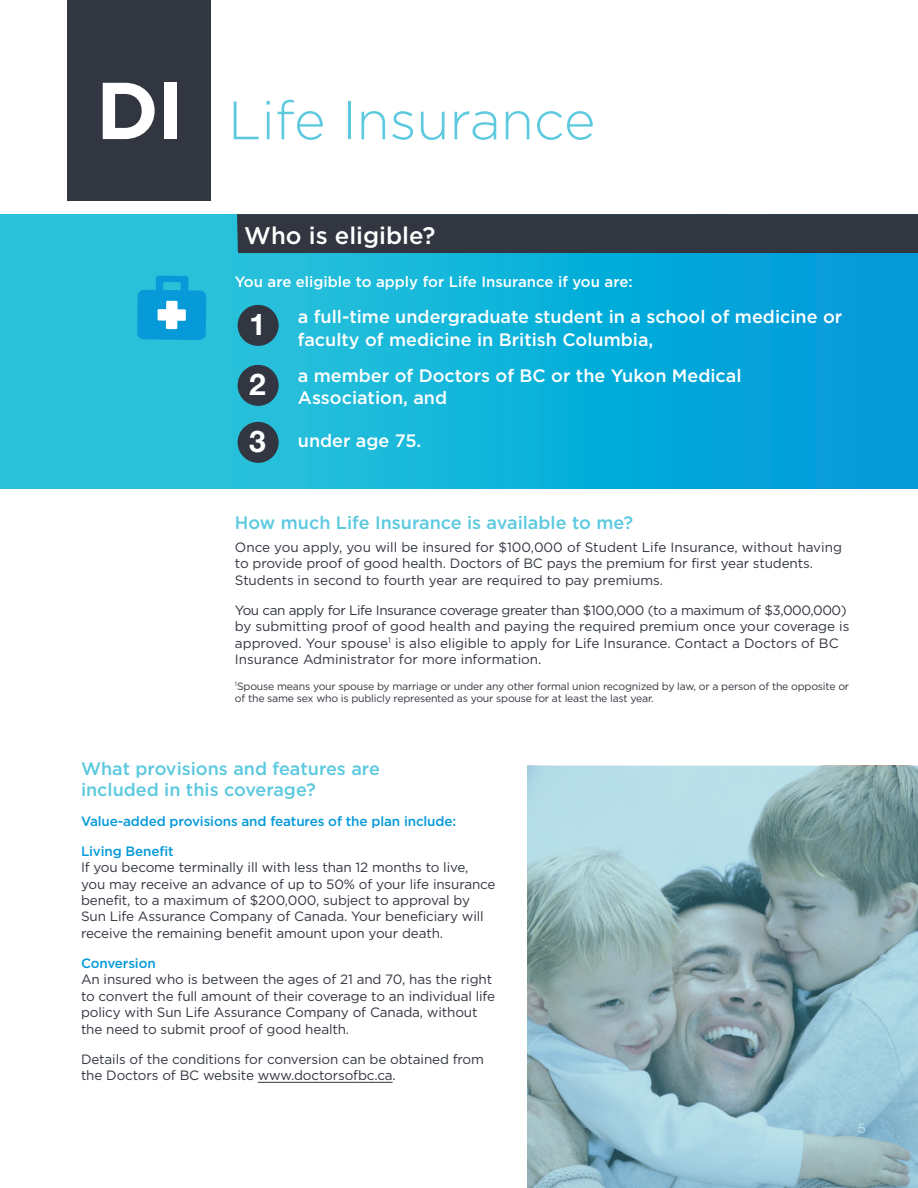
<style>
.page{position:relative;width:918px;height:1188px;background:#fff}
.page>*{position:absolute;margin:0;border:0;box-sizing:border-box;transform-origin:0 0}
.t1{font:300 54px "Gotham";color:#5cc9df}
.t2{font:700 30px/60px "Helvetica Neue LT Std";color:#fff}
.t3{font:500 24px "Gotham";color:#fff}
.t4{font:500 18px/22.5px "Gotham";color:#fff}
.t5{font:500 18px/21px "Gotham";color:#5cc9df}
.t6{font:500 15px "Gotham";color:#fff}
.t7{font:13.5px/16.5px "Gotham";letter-spacing:-.01em;color:#323640}
.t8{font:500 13.5px "Gotham";letter-spacing:-.01em;color:#069ad9}
.t9{font:300 13.5px "Helvetica Neue LT Std";color:#fff}
.t10{font:10.5px/12px "Gotham";letter-spacing:-.02em;color:#323640}
.s1{font-weight:700;font-size:80.4px;color:#fff}
</style>
<div class="page">
<div style="left:0;top:214px;width:918px;height:275px;background:linear-gradient(to right,#2fc9da,#009cd9)"></div>
<hr style="left:258px;top:1082px;width:135px;height:1px;background:#323640">
<div style="left:68px;top:0;width:143px;height:201px;background:#323640"></div>
<div style="left:237px;top:214px;width:681px;height:39px;background:#323640"></div>
<div style="left:238px;top:305px;width:41px;height:41px;background:#323640;border-radius:50%"></div>
<div style="left:238px;top:365px;width:41px;height:41px;background:#323640;border-radius:50%"></div>
<div style="left:238px;top:422px;width:41px;height:41px;background:#323640;border-radius:50%"></div>
<svg style="left:527px;top:766px;width:391px;height:422px;background:#93b5bd"></svg>
<svg style="left:137px;top:276px;width:69px;height:64px;background:#28abdd"></svg>
<h1 class="t1" style="left:96px;top:91px;width:501px"><span class="s1">DI</span> Life Insurance</h1>
<h3 class="t3" style="left:244px;top:221px;width:193px">Who is eligible?</h3>
<p class="t6" style="left:235px;top:273px;width:399px">You are eligible to apply for Life Insurance if you are:</p>
<h3 class="t4" style="left:298px;top:305px;width:546px">a full-time undergraduate student in a school of medicine or faculty of medicine in British Columbia,</h3>
<h3 class="t4" style="left:298px;top:364px;width:445px">a member of Doctors of BC or the Yukon Medical<br>Association, and</h3>
<h3 class="t4" style="left:298px;top:429px;width:125px">under age 75.</h3>
<h2 class="t2" style="left:249px;top:294px;width:18px">1<br>2</h2>
<h2 class="t2" style="left:249px;top:411px;width:18px">3</h2>
<h3 class="t5" style="left:235px;top:511px;width:400px">How much Life Insurance is available to me?</h3>
<p class="t7" style="left:235px;top:539px;width:609px">Once you apply, you will be insured for $100,000 of Student Life Insurance, without having to provide proof of good health. Doctors of BC pays the premium for first year students.<br>Students in second to fourth year are required to pay premiums.</p>
<p class="t7" style="left:235px;top:602px;width:616px">You can apply for Life Insurance coverage greater than $100,000 (to a maximum of $3,000,000) by submitting proof of good health and paying the required premium once your coverage is approved. Your spouse<sup>1</sup> is also eligible to apply for Life Insurance. Contact a Doctors of BC Insurance Administrator for more information.</p>
<p class="t10" style="left:235px;top:680px;width:616px"><sup>1</sup>Spouse means your spouse by marriage or under any other formal union recognized by law, or a person of the opposite or of the same sex who is publicly represented as your spouse for at least the last year.</p>
<h3 class="t5" style="left:81px;top:757px;width:300px">What provisions and features are included in this coverage?</h3>
<p class="t8" style="left:81px;top:813px;width:377px">Value-added provisions and features of the plan include:</p>
<p class="t8" style="left:81px;top:843px;width:94px">Living Benefit</p>
<p class="t7" style="left:81px;top:859px;width:416px">If you become terminally ill with less than 12 months to live, you may receive an advance of up to 50% of your life insurance benefit, to a maximum of $200,000, subject to approval by Sun Life Assurance Company of Canada. Your beneficiary will receive the remaining benefit amount upon your death.</p>
<p class="t8" style="left:81px;top:956px;width:76px">Conversion</p>
<p class="t7" style="left:81px;top:971px;width:416px">An insured who is between the ages of 21 and 70, has the right to convert the full amount of their coverage to an individual life policy with Sun Life Assurance Company of Canada, without the need to submit proof of good health.</p>
<p class="t7" style="left:81px;top:1051px;width:405px">Details of the conditions for conversion can be obtained from the Doctors of BC website www.doctorsofbc.ca.</p>
<p class="t9" style="left:858px;top:1120px;width:9px">5</p>
</div>
